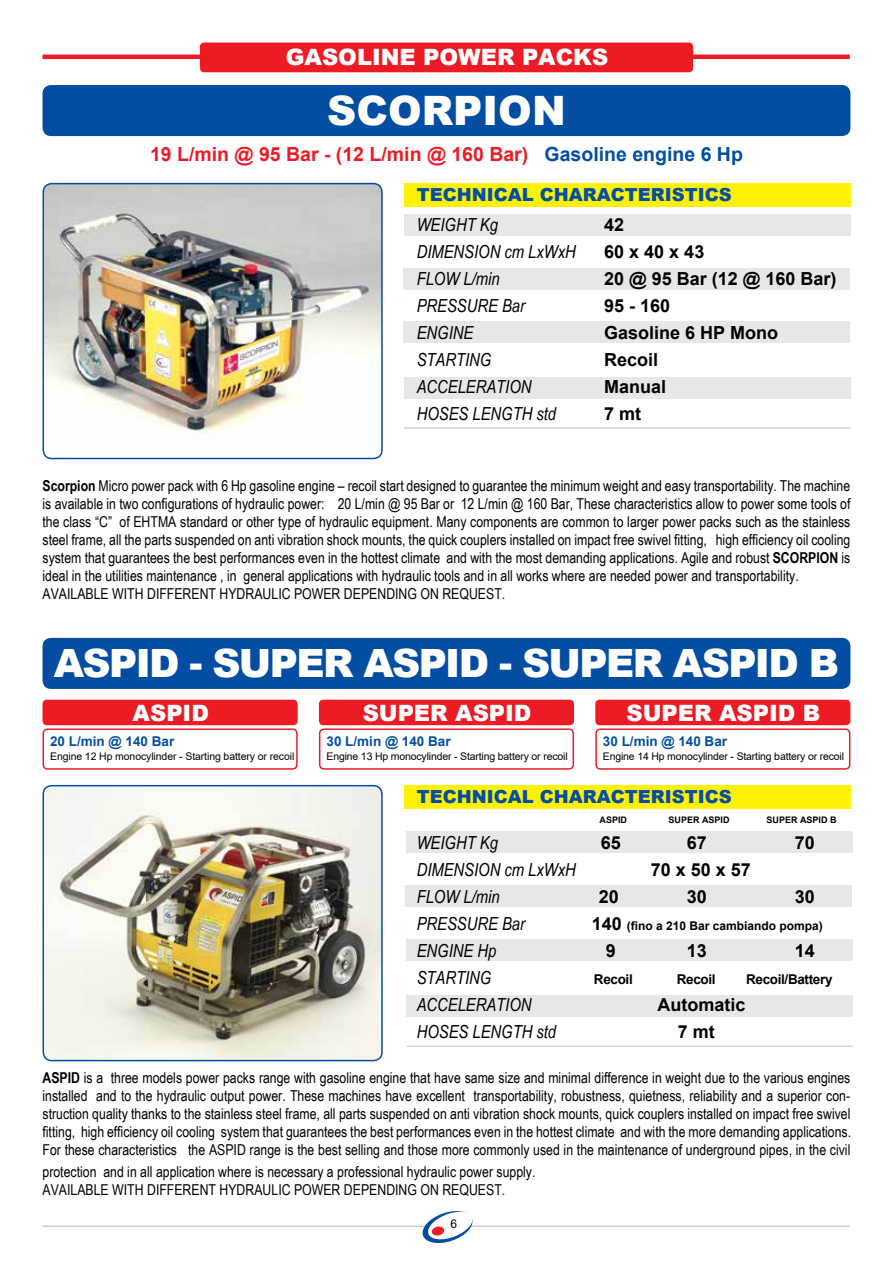
<style>
.page{position:relative;width:893px;height:1263px;background:#fff}
.page>*{position:absolute;margin:0;border:0;box-sizing:border-box;transform-origin:0 0}
.t1{font:900 40.5px "Arial";color:#fff}
.t2{font:900 39px "Arial";letter-spacing:-.04em;color:#fff}
.t3{font:900 22.5px "Arial";color:#fff}
.t4{font:700 19.5px "Arial";color:#ed1c24}
.t5{font:italic 18px "Arial Narrow";color:#000}
.t6{font:700 18px "Arial";color:#000}
.t7{font:900 18px "Arial";color:#034ea2}
.t8{font:15px/18px "Arial Narrow";color:#000}
.t9{font:700 13.5px "Arial";color:#034ea2}
.t10{font:700 13.5px "Arial";letter-spacing:-.025em;color:#000}
.t11{font:700 12px "Arial";color:#000}
.t12{font:12px "Arial";color:#000}
.t13{font:10.5px "Arial";letter-spacing:-.015em;color:#000}
.t14{font:700 9px "Arial";color:#000}
.s1{color:#034ea2}
.s2{font-weight:700}
.s3{font-size:18px}
</style>
<div class="page">
<hr style="left:43px;top:1225px;width:807px;height:2px;background:#000">
<svg style="left:423px;top:1211px;width:51px;height:32px"></svg>
<img style="left:43px;top:184px;width:339px;height:274px">
<div style="left:43px;top:183px;width:340px;height:276px;border:2px solid #034ea2;border-radius:9px"></div>
<div style="left:404px;top:183px;width:446px;height:23px;background:#fff200"></div>
<div style="left:404px;top:214px;width:446px;height:21px;background:#e6e7e8"></div>
<div style="left:403px;top:268px;width:446px;height:22px;background:#e6e7e8"></div>
<div style="left:403px;top:321px;width:446px;height:21px;background:#e6e7e8"></div>
<div style="left:404px;top:377px;width:446px;height:21px;background:#e6e7e8"></div>
<div style="left:406px;top:831px;width:446px;height:21px;background:#e6e7e8"></div>
<div style="left:405px;top:885px;width:447px;height:22px;background:#e6e7e8"></div>
<div style="left:407px;top:940px;width:446px;height:21px;background:#e6e7e8"></div>
<div style="left:407px;top:995px;width:446px;height:21px;background:#e6e7e8"></div>
<div style="left:43px;top:85px;width:807px;height:51px;background:#034ea2;border-radius:9px"></div>
<img style="left:43px;top:786px;width:339px;height:274px">
<div style="left:43px;top:785px;width:340px;height:276px;border:2px solid #034ea2;border-radius:9px"></div>
<div style="left:404px;top:785px;width:446px;height:23px;background:#fff200"></div>
<div style="left:43px;top:638px;width:807px;height:51px;background:#034ea2;border-radius:9px"></div>
<div style="left:43px;top:728px;width:255px;height:42px;border:2px solid #ed1c24;border-radius:4px"></div>
<div style="left:43px;top:700px;width:255px;height:25px;background:#ed1c24;border-radius:4px"></div>
<div style="left:319px;top:700px;width:255px;height:25px;background:#ed1c24;border-radius:4px"></div>
<div style="left:595px;top:700px;width:255px;height:25px;background:#ed1c24;border-radius:4px"></div>
<div style="left:319px;top:728px;width:255px;height:42px;border:2px solid #ed1c24;border-radius:4px"></div>
<div style="left:595px;top:728px;width:255px;height:42px;border:2px solid #ed1c24;border-radius:4px"></div>
<hr style="left:43px;top:55px;width:807px;height:4px;background:#ed1c24">
<div style="left:200px;top:43px;width:493px;height:29px;background:#ed1c24;border-radius:4px"></div>
<hr style="left:407px;top:1045px;width:446px;height:2px;background:#d1d3d4">
<hr style="left:404px;top:427px;width:446px;height:2px;background:#d1d3d4">
<h3 class="t3" style="left:286px;top:41px;width:324px">GASOLINE POWER PACKS</h3>
<h1 class="t1" style="left:327px;top:81px;width:240px">SCORPION</h1>
<h3 class="t4" style="left:150px;top:140px;width:594px">19 L/min @ 95 Bar - (12 L/min @ 160 Bar) <span class="s1">Gasoline engine 6 Hp</span></h3>
<p class="t7" style="left:417px;top:181px;width:316px">TECHNICAL CHARACTERISTICS</p>
<p class="t5" style="left:417px;top:212px;width:83px">WEIGHT Kg</p>
<p class="t6" style="left:604px;top:211px;width:22px">42</p>
<p class="t5" style="left:417px;top:239px;width:161px">DIMENSION cm LxWxH</p>
<p class="t6" style="left:604px;top:238px;width:102px">60 x 40 x 43</p>
<p class="t5" style="left:417px;top:266px;width:84px">FLOW L/min</p>
<p class="t6" style="left:604px;top:265px;width:234px">20 @ 95 Bar (12 @ 160 Bar)</p>
<p class="t5" style="left:417px;top:293px;width:110px">PRESSURE Bar</p>
<p class="t6" style="left:604px;top:292px;width:68px">95 - 160</p>
<p class="t5" style="left:417px;top:320px;width:58px">ENGINE</p>
<p class="t6" style="left:604px;top:319px;width:176px">Gasoline 6 HP Mono</p>
<p class="t5" style="left:417px;top:347px;width:76px">STARTING</p>
<p class="t6" style="left:604px;top:346px;width:56px">Recoil</p>
<p class="t5" style="left:417px;top:374px;width:116px">ACCELERATION</p>
<p class="t6" style="left:604px;top:373px;width:64px">Manual</p>
<p class="t5" style="left:417px;top:401px;width:141px">HOSES LENGTH std</p>
<p class="t6" style="left:604px;top:400px;width:39px">7 mt</p>
<p class="t8" style="left:43px;top:477px;width:809px"><span class="s2">Scorpion</span> Micro power pack with 6 Hp gasoline engine – recoil start designed to guarantee the minimum weight and easy transportability. The machine is available in two configurations of hydraulic power: 20 L/min @ 95 Bar or 12 L/min @ 160 Bar, These characteristics allow to power some tools of the class “C” of EHTMA standard or other type of hydraulic equipment. Many components are common to larger power packs such as the stainless steel frame, all the parts suspended on anti vibration shock mounts, the quick couplers installed on impact free swivel fitting, high efficiency oil cooling system that guarantees the best performances even in the hottest climate and with the most demanding applications. Agile and robust <span class="s2">SCORPION</span> is ideal in the utilities maintenance , in general applications with hydraulic tools and in all works where are needed power and transportability.<br>AVAILABLE WITH DIFFERENT HYDRAULIC POWER DEPENDING ON REQUEST.</p>
<h2 class="t2" style="left:54px;top:634px;width:787px">ASPID - SUPER ASPID - SUPER ASPID B</h2>
<h3 class="t3" style="left:133px;top:696px;width:78px">ASPID</h3>
<h3 class="t3" style="left:363px;top:696px;width:170px">SUPER ASPID</h3>
<h3 class="t3" style="left:627px;top:696px;width:195px">SUPER ASPID B</h3>
<p class="t9" style="left:326px;top:732px;width:126px">30 L/min @ 140 Bar</p>
<p class="t13" style="left:326px;top:749px;width:243px">Engine 13 Hp monocylinder - Starting battery or recoil</p>
<p class="t9" style="left:50px;top:732px;width:126px">20 L/min @ 140 Bar</p>
<p class="t13" style="left:50px;top:749px;width:246px">Engine 12 Hp monocylinder - Starting battery or recoil</p>
<p class="t9" style="left:603px;top:732px;width:126px">30 L/min @ 140 Bar</p>
<p class="t13" style="left:603px;top:749px;width:243px">Engine 14 Hp monocylinder - Starting battery or recoil</p>
<p class="t7" style="left:417px;top:783px;width:316px">TECHNICAL CHARACTERISTICS</p>
<p class="t14" style="left:600px;top:814px;width:29px">ASPID</p>
<p class="t14" style="left:669px;top:814px;width:63px">SUPER ASPID</p>
<p class="t14" style="left:767px;top:814px;width:72px">SUPER ASPID B</p>
<p class="t5" style="left:417px;top:830px;width:83px">WEIGHT Kg</p>
<p class="t6" style="left:601px;top:830px;width:22px">65</p>
<p class="t6" style="left:687px;top:830px;width:22px">67</p>
<p class="t6" style="left:795px;top:830px;width:22px">70</p>
<p class="t5" style="left:417px;top:857px;width:161px">DIMENSION cm LxWxH</p>
<p class="t6" style="left:651px;top:857px;width:102px">70 x 50 x 57</p>
<p class="t5" style="left:417px;top:884px;width:84px">FLOW L/min</p>
<p class="t6" style="left:599px;top:884px;width:22px">20</p>
<p class="t6" style="left:687px;top:884px;width:22px">30</p>
<p class="t6" style="left:795px;top:884px;width:22px">30</p>
<p class="t5" style="left:417px;top:911px;width:110px">PRESSURE Bar</p>
<p class="t11" style="left:592px;top:917px;width:233px"><span class="s3">140</span> (fino a 210 Bar cambiando pompa)</p>
<p class="t5" style="left:417px;top:938px;width:81px">ENGINE Hp</p>
<p class="t6" style="left:606px;top:938px;width:12px">9</p>
<p class="t6" style="left:687px;top:938px;width:22px">13</p>
<p class="t6" style="left:795px;top:938px;width:22px">14</p>
<p class="t5" style="left:417px;top:965px;width:76px">STARTING</p>
<p class="t10" style="left:594px;top:970px;width:40px">Recoil</p>
<p class="t10" style="left:677px;top:970px;width:40px">Recoil</p>
<p class="t10" style="left:746px;top:970px;width:88px">Recoil/Battery</p>
<p class="t5" style="left:417px;top:992px;width:116px">ACCELERATION</p>
<p class="t6" style="left:657px;top:992px;width:90px">Automatic</p>
<p class="t5" style="left:417px;top:1019px;width:141px">HOSES LENGTH std</p>
<p class="t6" style="left:678px;top:1019px;width:39px">7 mt</p>
<p class="t8" style="left:43px;top:1068px;width:810px;text-align:justify"><span class="s2">ASPID</span> is a three models power packs range with gasoline engine that have same size and minimal difference in weight due to the various engines installed and to the hydraulic output power. These machines have excellent transportability, robustness, quietness, reliability and a superior con&shy;struction quality thanks to the stainless steel frame, all parts suspended on anti vibration shock mounts, quick couplers installed on impact free swivel fitting, high efficiency oil cooling system that guarantees the best performances even in the hottest climate and with the more demanding applications.<br>For these characteristics the ASPID range is the best selling and those more commonly used in the maintenance of underground pipes, in the civil</p>
<p class="t8" style="left:43px;top:1162px;width:494px">protection and in all application where is necessary a professional hydraulic power supply.<br>AVAILABLE WITH DIFFERENT HYDRAULIC POWER DEPENDING ON REQUEST.</p>
<p class="t12" style="left:451px;top:1215px;width:8px">6</p>
</div>
